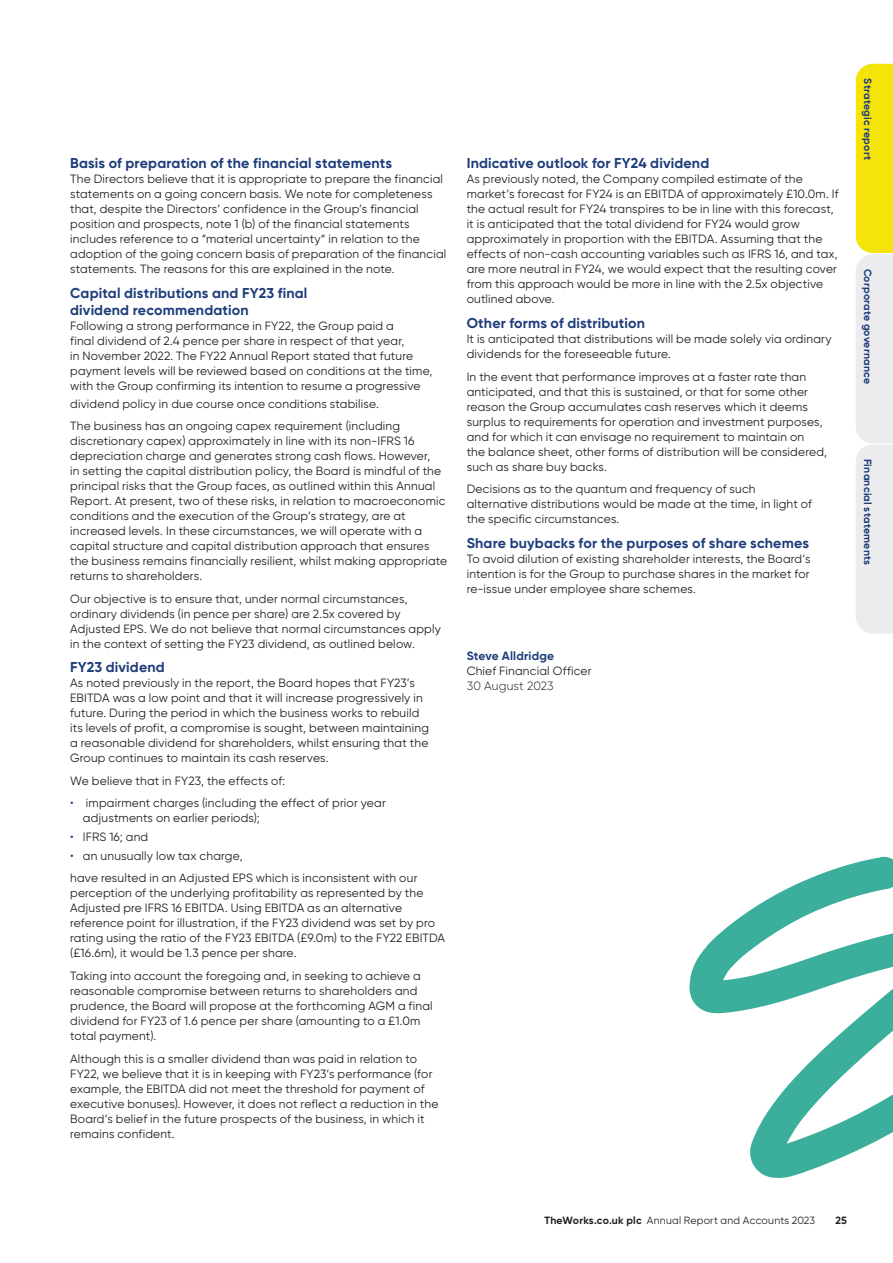
<style>
.page{position:relative;width:893px;height:1263px;background:#fff}
.page>*{position:absolute;margin:0;border:0;box-sizing:border-box;transform-origin:0 0}
.Subhead_1{font:700 14.25px/17.2px "Gilroy";letter-spacing:.01em;color:#1e3d7b}
.Body_Text{font:12px/15px "Gilroy";letter-spacing:.015em;color:#231f20}
.Signoff_2{font:12px "Gilroy";letter-spacing:.02em;color:#231f20}
.Signoff_1{font:700 12px "Gilroy";letter-spacing:.015em;color:#1e3d7b}
.Signoff_3{font:300 12px "Gilroy";letter-spacing:.01em;color:#231f20}
.t1{font:700 10.5px "Gilroy";letter-spacing:.02em;color:#1e3d7b}
.t2{font:10.5px "Gilroy";letter-spacing:.025em;color:#231f20}
.t3{font:700 10.5px "Gilroy";color:#231f20}
.s1{color:#1e3d7b}
.s2{font-weight:700}
</style>
<div class="page">
<svg style="left:689px;top:856px;width:204px;height:322px"></svg>
<svg style="left:856px;top:64px;width:37px;height:570px;background:#eee9a3"></svg>
<p class="Subhead_1" style="left:70px;top:155px;width:323px">Basis of preparation of the financial statements</p>
<p class="Body_Text" style="left:70px;top:172px;width:378px">The Directors believe that it is appropriate to prepare the financial statements on a going concern basis. We note for completeness that, despite the Directors’ confidence in the Group’s financial position and prospects, note 1 (b) of the financial statements includes reference to a “material uncertainty“ in relation to the adoption of the going concern basis of preparation of the financial statements. The reasons for this are explained in the note.</p>
<p class="Subhead_1" style="left:70px;top:284px;width:239px">Capital distributions and FY23 final dividend recommendation</p>
<p class="Body_Text" style="left:70px;top:319px;width:364px">Following a strong performance in FY22, the Group paid a<br>final dividend of 2.4 pence per share in respect of that year,<br>in November 2022. The FY22 Annual Report stated that future payment levels will be reviewed based on conditions at the time, with the Group confirming its intention to resume a progressive</p>
<p class="Body_Text" style="left:70px;top:396px;width:310px">dividend policy in due course once conditions stabilise.</p>
<p class="Body_Text" style="left:70px;top:418px;width:379px">The business has an ongoing capex requirement (including discretionary capex) approximately in line with its non-IFRS 16 depreciation charge and generates strong cash flows. However,<br>in setting the capital distribution policy, the Board is mindful of the principal risks that the Group faces, as outlined within this Annual Report. At present, two of these risks, in relation to macroeconomic conditions and the execution of the Group’s strategy, are at increased levels. In these circumstances, we will operate with a capital structure and capital distribution approach that ensures the business remains financially resilient, whilst making appropriate returns to shareholders.</p>
<p class="Body_Text" style="left:70px;top:591px;width:372px">Our objective is to ensure that, under normal circumstances, ordinary dividends (in pence per share) are 2.5x covered by Adjusted EPS. We do not believe that normal circumstances apply in the context of setting the FY23 dividend, as outlined below.</p>
<p class="Subhead_1" style="left:70px;top:659px;width:96px">FY23 dividend</p>
<p class="Body_Text" style="left:70px;top:676px;width:360px">As noted previously in the report, the Board hopes that FY23’s EBITDA was a low point and that it will increase progressively in future. During the period in which the business works to rebuild its levels of profit, a compromise is sought, between maintaining a reasonable dividend for shareholders, whilst ensuring that the Group continues to maintain its cash reserves.</p>
<p class="Body_Text" style="left:70px;top:773px;width:217px">We believe that in FY23, the effects of:</p>
<p class="Body_Text" style="left:83px;top:796px;width:304px;text-indent:-13px"><span class="s1">•</span> impairment charges (including the effect of prior year adjustments on earlier periods);</p>
<p class="Body_Text" style="left:70px;top:829px;width:80px"><span class="s1">•</span> IFRS 16; and</p>
<p class="Body_Text" style="left:70px;top:848px;width:174px"><span class="s1">•</span> an unusually low tax charge,</p>
<p class="Body_Text" style="left:70px;top:871px;width:376px">have resulted in an Adjusted EPS which is inconsistent with our perception of the underlying profitability as represented by the Adjusted pre IFRS 16 EBITDA. Using EBITDA as an alternative reference point for illustration, if the FY23 dividend was set by pro rating using the ratio of the FY23 EBITDA (£9.0m) to the FY22 EBITDA (£16.6m), it would be 1.3 pence per share.</p>
<p class="Body_Text" style="left:70px;top:968px;width:364px">Taking into account the foregoing and, in seeking to achieve a reasonable compromise between returns to shareholders and prudence, the Board will propose at the forthcoming AGM a final dividend for FY23 of 1.6 pence per share (amounting to a £1.0m total payment).</p>
<p class="Body_Text" style="left:70px;top:1051px;width:370px">Although this is a smaller dividend than was paid in relation to FY22, we believe that it is in keeping with FY23’s performance (for example, the EBITDA did not meet the threshold for payment of executive bonuses). However, it does not reflect a reduction in the Board’s belief in the future prospects of the business, in which it remains confident.</p>
<p class="Subhead_1" style="left:467px;top:155px;width:244px">Indicative outlook for FY24 dividend</p>
<p class="Body_Text" style="left:467px;top:172px;width:373px">As previously noted, the Company compiled estimate of the market’s forecast for FY24 is an EBITDA of approximately £10.0m. If the actual result for FY24 transpires to be in line with this forecast, it is anticipated that the total dividend for FY24 would grow approximately in proportion with the EBITDA. Assuming that the effects of non-cash accounting variables such as IFRS 16, and tax, are more neutral in FY24, we would expect that the resulting cover from this approach would be more in line with the 2.5x objective outlined above.</p>
<p class="Subhead_1" style="left:467px;top:314px;width:180px">Other forms of distribution</p>
<p class="Body_Text" style="left:467px;top:331px;width:366px">It is anticipated that distributions will be made solely via ordinary dividends for the foreseeable future.</p>
<p class="Body_Text" style="left:467px;top:369px;width:362px">In the event that performance improves at a faster rate than anticipated, and that this is sustained, or that for some other reason the Group accumulates cash reserves which it deems surplus to requirements for operation and investment purposes, and for which it can envisage no requirement to maintain on<br>the balance sheet, other forms of distribution will be considered, such as share buy backs.</p>
<p class="Body_Text" style="left:467px;top:481px;width:347px">Decisions as to the quantum and frequency of such alternative distributions would be made at the time, in light of the specific circumstances.</p>
<p class="Subhead_1" style="left:467px;top:534px;width:344px">Share buybacks for the purposes of share schemes</p>
<p class="Body_Text" style="left:467px;top:551px;width:345px;text-align:justify">To avoid dilution of existing shareholder interests, the Board’s intention is for the Group to purchase shares in the market for re‑issue under employee share schemes.</p>
<p class="Signoff_1" style="left:467px;top:649px;width:89px">Steve Alldridge</p>
<p class="Signoff_2" style="left:467px;top:664px;width:126px">Chief Financial Officer</p>
<p class="Signoff_3" style="left:467px;top:679px;width:89px">30 August 2023</p>
<p class="t1" style="left:874px;top:78px;width:83px;rotate:90deg">Strategic report</p>
<p class="t1" style="left:874px;top:269px;width:117px;rotate:90deg">Corporate governance</p>
<p class="t1" style="left:874px;top:459px;width:108px;rotate:90deg">Financial statements</p>
<p class="t2" style="left:544px;top:1213px;width:272px"><span class="s2">TheWorks.co.uk plc</span> Annual Report and Accounts 2023</p>
<p class="t3" style="left:835px;top:1213px;width:13px">25</p>
</div>
